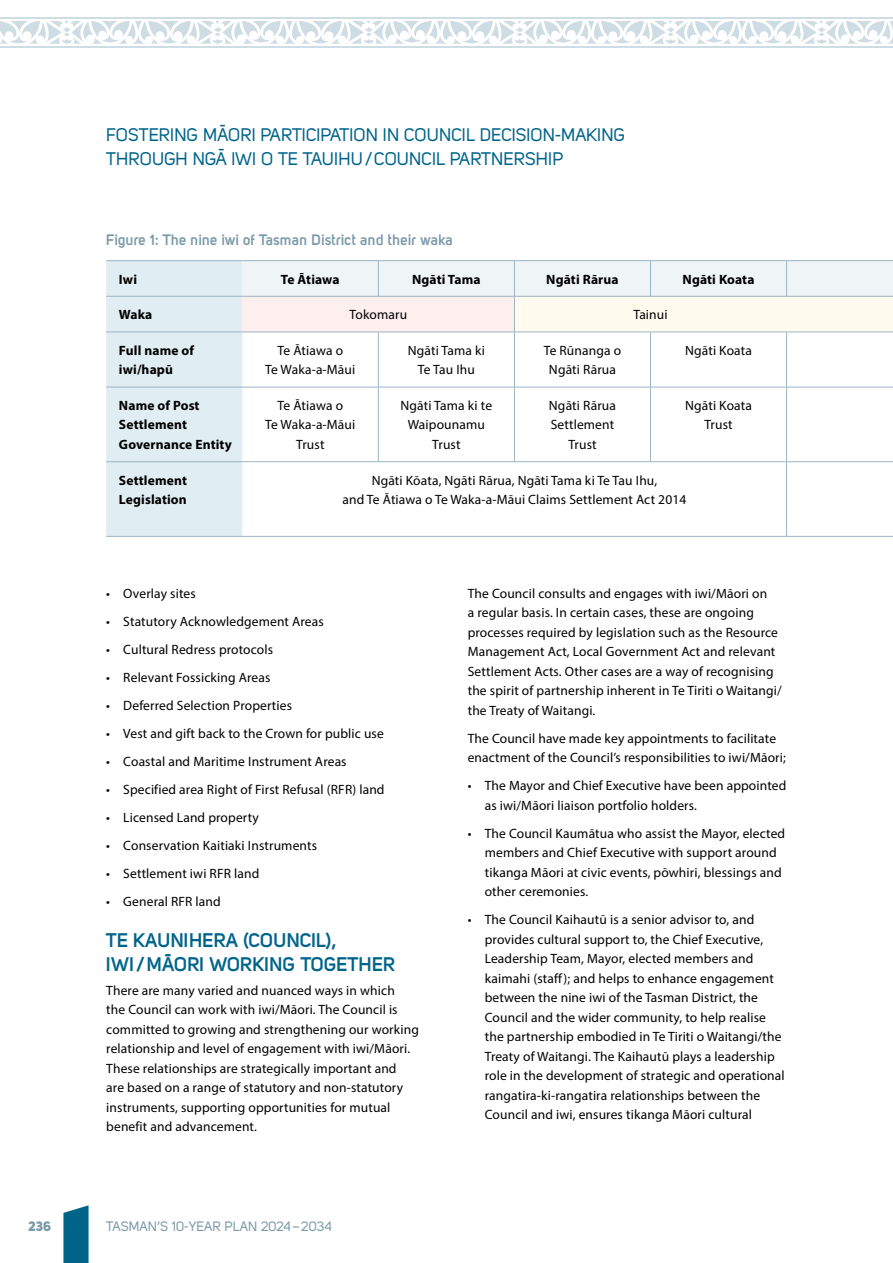
<style>
.page{position:relative;width:893px;height:1263px;background:#fff}
.page>*{position:absolute;margin:0;border:0;box-sizing:border-box;transform-origin:0 0}
.t1{font:700 19.5px/24px "Uni Sans Semi";color:#00648a}
.t2{font:18px/34.5px "Uni Sans Regular";color:#00648a}
.t3{font:700 15px "Uni Sans Semi";letter-spacing:.01em;color:#7b9aa9}
.t4{font:13.5px/19.5px "Myriad Pro";letter-spacing:.01em;color:#000;text-align:center}
.t5{font:700 13.5px/19.5px "Myriad Pro";letter-spacing:.01em;color:#000}
.t6{font:13.5px "Uni Sans Regular";color:#7b9aa9}
.t7{font:13.5px "Uni Sans Heavy CAPS";color:#7b9aa9}
</style>
<div class="page">
<svg style="left:106px;top:261px;width:787px;height:275px"></svg>
<hr style="left:106px;top:260px;width:136px;height:1px;background:#9db5c2">
<hr style="left:106px;top:296px;width:136px;height:1px;background:#9db5c2">
<hr style="left:242px;top:296px;width:136px;height:1px;background:#9db5c2">
<hr style="left:378px;top:296px;width:136px;height:1px;background:#9db5c2">
<hr style="left:514px;top:296px;width:136px;height:1px;background:#9db5c2">
<hr style="left:650px;top:296px;width:137px;height:1px;background:#9db5c2">
<hr style="left:787px;top:296px;width:106px;height:1px;background:#9db5c2">
<hr style="left:106px;top:332px;width:136px;height:1px;background:#9db5c2">
<hr style="left:242px;top:332px;width:136px;height:1px;background:#9db5c2">
<hr style="left:378px;top:332px;width:136px;height:1px;background:#9db5c2">
<hr style="left:514px;top:332px;width:136px;height:1px;background:#9db5c2">
<hr style="left:650px;top:332px;width:137px;height:1px;background:#9db5c2">
<hr style="left:787px;top:332px;width:106px;height:1px;background:#9db5c2">
<hr style="left:106px;top:387px;width:136px;height:1px;background:#9db5c2">
<hr style="left:242px;top:387px;width:136px;height:1px;background:#9db5c2">
<hr style="left:378px;top:387px;width:136px;height:1px;background:#9db5c2">
<hr style="left:514px;top:387px;width:136px;height:1px;background:#9db5c2">
<hr style="left:650px;top:387px;width:137px;height:1px;background:#9db5c2">
<hr style="left:787px;top:387px;width:106px;height:1px;background:#9db5c2">
<hr style="left:106px;top:461px;width:136px;height:1px;background:#9db5c2">
<hr style="left:787px;top:461px;width:106px;height:1px;background:#9db5c2">
<hr style="left:106px;top:536px;width:136px;height:1px;background:#9db5c2">
<hr style="left:242px;top:260px;width:136px;height:1px;background:#9db5c2">
<hr style="left:378px;top:260px;width:136px;height:1px;background:#9db5c2">
<hr style="left:787px;top:260px;width:106px;height:1px;background:#9db5c2">
<hr style="left:787px;top:536px;width:106px;height:1px;background:#9db5c2">
<hr style="left:242px;top:461px;width:136px;height:1px;background:#9db5c2">
<hr style="left:378px;top:461px;width:136px;height:1px;background:#9db5c2">
<hr style="left:514px;top:461px;width:136px;height:1px;background:#9db5c2">
<hr style="left:650px;top:461px;width:137px;height:1px;background:#9db5c2">
<hr style="left:242px;top:536px;width:136px;height:1px;background:#9db5c2">
<hr style="left:378px;top:536px;width:136px;height:1px;background:#9db5c2">
<hr style="left:514px;top:536px;width:136px;height:1px;background:#9db5c2">
<hr style="left:650px;top:536px;width:137px;height:1px;background:#9db5c2">
<hr style="left:514px;top:260px;width:136px;height:1px;background:#9db5c2">
<hr style="left:650px;top:260px;width:137px;height:1px;background:#9db5c2">
<hr style="left:378px;top:261px;width:1px;height:35px;background:#9db5c2">
<hr style="left:514px;top:261px;width:1px;height:35px;background:#9db5c2">
<hr style="left:650px;top:261px;width:1px;height:35px;background:#9db5c2">
<hr style="left:786px;top:261px;width:1px;height:35px;background:#9db5c2">
<hr style="left:514px;top:296px;width:1px;height:36px;background:#9db5c2">
<hr style="left:378px;top:332px;width:1px;height:55px;background:#9db5c2">
<hr style="left:514px;top:332px;width:1px;height:55px;background:#9db5c2">
<hr style="left:650px;top:332px;width:1px;height:55px;background:#9db5c2">
<hr style="left:786px;top:332px;width:1px;height:55px;background:#9db5c2">
<hr style="left:378px;top:387px;width:1px;height:74px;background:#9db5c2">
<hr style="left:514px;top:387px;width:1px;height:74px;background:#9db5c2">
<hr style="left:650px;top:387px;width:1px;height:74px;background:#9db5c2">
<hr style="left:786px;top:387px;width:1px;height:74px;background:#9db5c2">
<hr style="left:786px;top:462px;width:1px;height:74px;background:#9db5c2">
<svg style="left:63px;top:1205px;width:26px;height:58px;background:#1a7396"></svg>
<hr style="left:138px;top:46px;width:151px;height:1px;background:#cedce3">
<hr style="left:138px;top:17px;width:151px;height:1px;background:#cedce3">
<hr style="left:289px;top:46px;width:151px;height:1px;background:#cedce3">
<hr style="left:289px;top:17px;width:151px;height:1px;background:#cedce3">
<hr style="left:0;top:46px;width:138px;height:1px;background:#cedce3">
<hr style="left:0;top:17px;width:138px;height:1px;background:#cedce3">
<hr style="left:591px;top:46px;width:151px;height:1px;background:#cedce3">
<hr style="left:591px;top:17px;width:151px;height:1px;background:#cedce3">
<hr style="left:742px;top:46px;width:151px;height:1px;background:#cedce3">
<hr style="left:742px;top:17px;width:151px;height:1px;background:#cedce3">
<hr style="left:440px;top:46px;width:151px;height:1px;background:#cedce3">
<hr style="left:440px;top:17px;width:151px;height:1px;background:#cedce3">
<svg style="left:0;top:21px;width:893px;height:23px"></svg>
<h2 class="t2" style="left:106px;top:107px;width:459px;text-indent:114px">-<br>THROUGH NGA IWI O TE TAUIHU/COUNCIL PARTNERSHIP</h2>
<h2 class="t2" style="left:106px;top:117px;width:521px">FOSTERING MAORI PARTICIPATION IN COUNCIL DECISION-MAKING</h2>
<h2 class="t2" style="left:218px;top:131px;width:7px">-</h2>
<p class="t3" style="left:106px;top:231px;width:348px">Figure 1: The nine iwi of Tasman District and their waka</p>
<p class="t5" style="left:119px;top:269px;width:20px">Iwi</p>
<p class="t5" style="left:281px;top:269px;width:60px">Te Ātiawa</p>
<p class="t5" style="left:412px;top:269px;width:70px">Ngāti Tama</p>
<p class="t5" style="left:546px;top:269px;width:74px">Ngāti Rārua</p>
<p class="t5" style="left:683px;top:269px;width:73px">Ngāti Koata</p>
<p class="t5" style="left:119px;top:304px;width:35px">Waka</p>
<p class="t4" style="left:350px;top:305px;width:59px">Tokomaru</p>
<p class="t4" style="left:633px;top:305px;width:36px">Tainui</p>
<p class="t5" style="left:119px;top:340px;width:77px">Full name of iwi/hapū</p>
<p class="t4" style="left:265px;top:340px;width:92px">Te Ātiawa o<br>Te Waka-a-Māui</p>
<p class="t4" style="left:408px;top:340px;width:79px">Ngāti Tama ki<br>Te Tau Ihu</p>
<p class="t4" style="left:544px;top:340px;width:79px">Te Rūnanga o<br>Ngāti Rārua</p>
<p class="t4" style="left:685px;top:340px;width:68px">Ngāti Koata</p>
<p class="t5" style="left:119px;top:395px;width:114px">Name of Post<br>Settlement<br>Governance Entity</p>
<p class="t4" style="left:265px;top:395px;width:92px">Te Ātiawa o<br>Te Waka-a-Māui<br>Trust</p>
<p class="t4" style="left:401px;top:395px;width:93px">Ngāti Tama ki te<br>Waipounamu<br>Trust</p>
<p class="t4" style="left:549px;top:395px;width:69px">Ngāti Rārua<br>Settlement<br>Trust</p>
<p class="t4" style="left:685px;top:395px;width:68px">Ngāti Koata<br>Trust</p>
<p class="t5" style="left:119px;top:470px;width:69px">Settlement<br>Legislation</p>
<p class="t4" style="left:342px;top:470px;width:345px">Ngāti Kōata, Ngāti Rārua, Ngāti Tama ki Te Tau Ihu,<br>and Te Ātiawa o Te Waka-a-Māui Claims Settlement Act 2014</p>
<p class="t4" style="left:106px;top:583px;width:91px">• Overlay sites</p>
<p class="t4" style="left:106px;top:611px;width:219px">• Statutory Acknowledgement Areas</p>
<p class="t4" style="left:106px;top:639px;width:168px">• Cultural Redress protocols</p>
<p class="t4" style="left:106px;top:667px;width:166px">• Relevant Fossicking Areas</p>
<p class="t4" style="left:106px;top:695px;width:187px">• Deferred Selection Properties</p>
<p class="t4" style="left:106px;top:723px;width:279px">• Vest and gift back to the Crown for public use</p>
<p class="t4" style="left:106px;top:751px;width:242px">• Coastal and Maritime Instrument Areas</p>
<p class="t4" style="left:106px;top:779px;width:280px">• Specified area Right of First Refusal (RFR) land</p>
<p class="t4" style="left:106px;top:807px;width:154px">• Licensed Land property</p>
<p class="t4" style="left:106px;top:835px;width:212px">• Conservation Kaitiaki Instruments</p>
<p class="t4" style="left:106px;top:863px;width:155px">• Settlement iwi RFR land</p>
<p class="t4" style="left:106px;top:891px;width:116px">• General RFR land</p>
<h1 class="t1" style="left:106px;top:928px;width:291px">TE KAUNIHERA (COUNCIL),<br>IWI/MAORI WORKING TOGETHER</h1>
<h1 class="t1" style="left:165px;top:941px;width:8px">-</h1>
<p class="t4" style="left:106px;top:980px;width:314px;text-align:left">There are many varied and nuanced ways in which<br>the Council can work with iwi/Māori. The Council is committed to growing and strengthening our working relationship and level of engagement with iwi/Māori.<br>These relationships are strategically important and<br>are based on a range of statutory and non-statutory instruments, supporting opportunities for mutual benefit and advancement.</p>
<p class="t7" style="left:28px;top:1217px;width:24px">236</p>
<p class="t6" style="left:106px;top:1218px;width:227px">TASMAN’S 10-YEAR PLAN 2024–2034</p>
<p class="t4" style="left:468px;top:583px;width:315px;text-align:left">The Council consults and engages with iwi/Māori on<br>a regular basis. In certain cases, these are ongoing processes required by legislation such as the Resource Management Act, Local Government Act and relevant Settlement Acts. Other cases are a way of recognising the spirit of partnership inherent in Te Tiriti o Waitangi/ the Treaty of Waitangi.</p>
<p class="t4" style="left:468px;top:728px;width:320px;text-align:left">The Council have made key appointments to facilitate enactment of the Council’s responsibilities to iwi/Māori;</p>
<p class="t4" style="left:485px;top:776px;width:303px;text-align:left;text-indent:-17px">• The Mayor and Chief Executive have been appointed as iwi/Māori liaison portfolio holders.</p>
<p class="t4" style="left:485px;top:823px;width:302px;text-align:left;text-indent:-17px">• The Council Kaumātua who assist the Mayor, elected members and Chief Executive with support around tikanga Māori at civic events, pōwhiri, blessings and other ceremonies.</p>
<p class="t4" style="left:485px;top:910px;width:301px;text-align:left;text-indent:-17px">• The Council Kaihautū is a senior advisor to, and provides cultural support to, the Chief Executive, Leadership Team, Mayor, elected members and kaimahi (staff); and helps to enhance engagement between the nine iwi of the Tasman District, the Council and the wider community, to help realise the partnership embodied in Te Tiriti o Waitangi/the Treaty of Waitangi. The Kaihautū plays a leadership role in the development of strategic and operational rangatira-ki-rangatira relationships between the Council and iwi, ensures tikanga Māori cultural</p>
</div>
